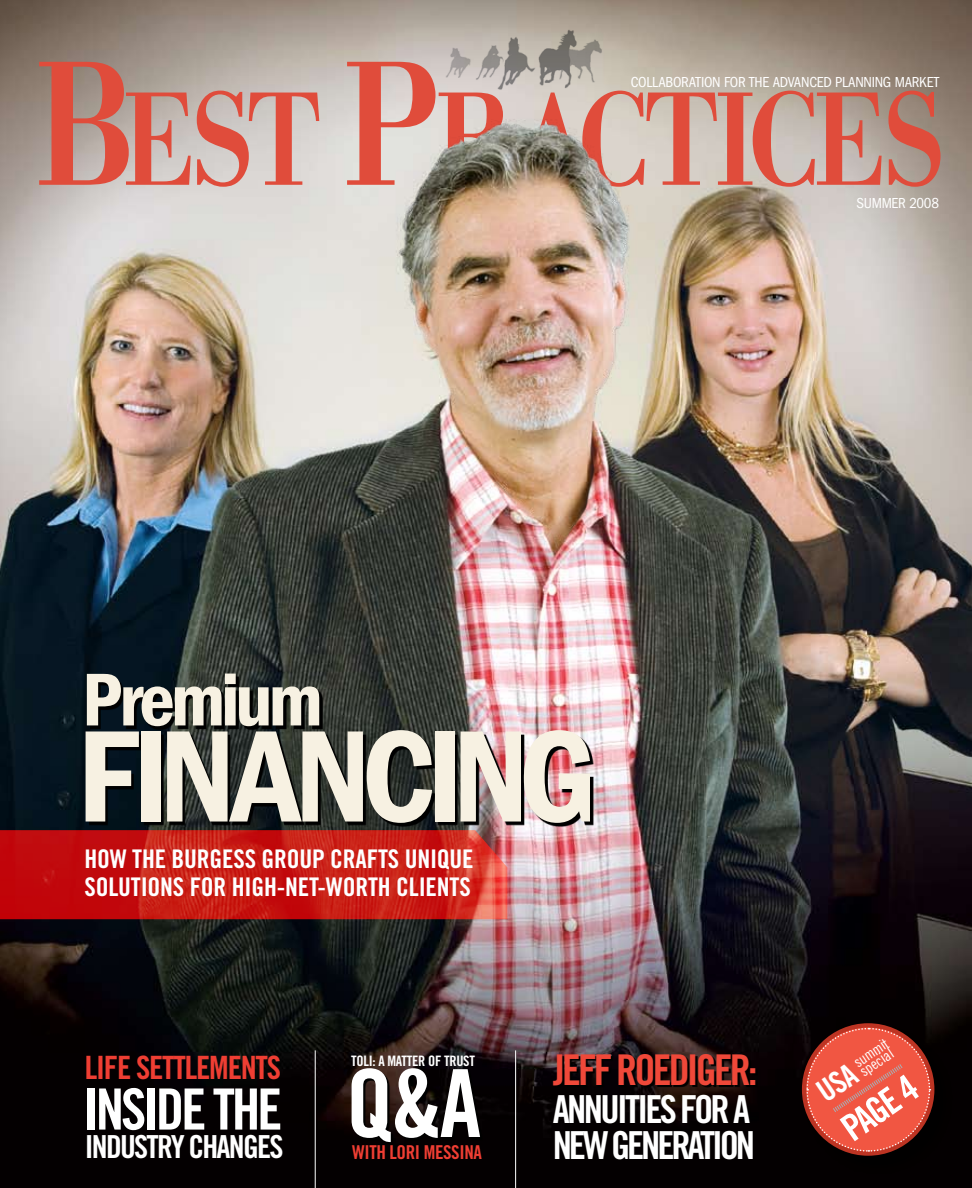
<style>
.page{position:relative;width:972px;height:1188px;background:#fff}
.page>*{position:absolute;margin:0;border:0;box-sizing:border-box;transform-origin:0 0}
.t1{font:600 condensed 135px "Franklin Gothic";letter-spacing:-.065em;color:#f7f1e2}
.t2{font:500 130.65px "Bodoni BE";letter-spacing:-.045em;color:#e04c3b;scale:.83 1}
.t3{font:93.9px "Trade Gothic Bold Cond Twenty";color:#fff}
.t4{font:600 condensed 77.4px "Franklin Gothic";color:#f7f1e2}
.t5{font:56.85px "Trade Gothic Bold Cond Twenty";color:#fff}
.t6{font:42.3px "Trade Gothic Bold Cond Twenty";letter-spacing:-.07em;color:#ef4839}
.t7{font:38.55px/36.6px "Trade Gothic Bold Cond Twenty";letter-spacing:-.08em;color:#fff}
.t8{font:36.75px "Trade Gothic Bold Cond Twenty";color:#fff}
.t9{font:32.1px "Trade Gothic Bold Cond Twenty";letter-spacing:-.035em;color:#ef3e33}
.t10{font:31.65px "Trade Gothic Bold Cond Twenty";color:#fff}
.t11{font:25.65px/27.8px "Trade Gothic Bold Cond Twenty";letter-spacing:-.005em;color:#fff}
.t12{font:19.05px "Trade Gothic Bold Cond Twenty";color:#ef3e33}
.t13{font:15.15px/10.8px "Trade Gothic Cond Eighteen";color:#fff}
.t14{font:condensed 15px "Franklin Gothic";letter-spacing:-.015em;color:#fff}
.t15{font:14.4px "Trade Gothic Bold Cond Twenty";letter-spacing:-.02em;color:#fff}
.s1{font-size:174.3px}
</style>
<div class="page">
<img style="left:0;top:0;width:972px;height:1188px">
<img style="left:432px;top:26px;width:184px;height:73px">
<svg style="left:0;top:830px;width:507px;height:89px;background:#c30f0f"></svg>
<svg style="left:90px;top:676px;width:328px;height:57px;background:#1b1f1e"></svg>
<img style="left:89px;top:733px;width:669px;height:177px">
<div style="left:804px;top:1025px;width:168px;height:156px;background:#000"></div>
<div style="left:354px;top:1070px;width:291px;height:118px;background:#000"></div>
<hr style="left:315px;top:1050px;width:1px;height:138px;background:#fff">
<hr style="left:515px;top:1050px;width:1px;height:138px;background:#fff">
<svg style="left:555px;top:1056px;width:251px;height:77px;fill:#040001"></svg>
<svg style="left:806px;top:1027px;width:125px;height:125px;background:#c94939"></svg>
<h2 class="t2" style="left:35px;top:65px;width:1098px"><span class="s1">B</span>EST <span class="s1">P</span>RACTICES</h2>
<p class="t14" style="left:631px;top:73px;width:310px">COLLABORATION FOR THE ADVANCED PLANNING MARKET</p>
<h3 class="t4" style="left:82px;top:656px;width:242px">Premium</h3>
<h1 class="t1" style="left:77px;top:700px;width:521px">FINANCING</h1>
<p class="t11" style="left:84px;top:845px;width:391px">HOW THE BURGESS GROUP CRAFTS UNIQUE<br>SOLUTIONS FOR HIGH-NET-WORTH CLIENTS</p>
<p class="t14" style="left:857px;top:194px;width:84px">SUMMER 2008</p>
<p class="t9" style="left:85px;top:1048px;width:196px">LIFE SETTLEMENTS</p>
<h3 class="t5" style="left:83px;top:1075px;width:35px">INSIDE</h3>
<h3 class="t5" style="left:213px;top:1075px;width:24px">THE</h3>
<p class="t10" style="left:85px;top:1127px;width:22px">INDUSTR</p>
<p class="t10" style="left:171px;top:1127px;width:46px">Y CHANGES</p>
<p class="t13" style="left:852px;top:1059px;width:42px;rotate:-34deg">summit special</p>
<p class="t15" style="left:351px;top:1052px;width:125px">TOLI: A MATTER OF TRUST</p>
<h3 class="t6" style="left:553px;top:1044px;width:206px">JEFF ROEDIGER:</h3>
<h3 class="t7" style="left:553px;top:1091px;width:204px">ANNUITIES FOR A<br>NEW GENERATION</h3>
<h3 class="t3" style="left:346px;top:1046px;width:137px">Q&amp;A</h3>
<h3 class="t8" style="left:833px;top:1114px;width:86px;rotate:-35deg">PAGE 4</h3>
<p class="t12" style="left:352px;top:1141px;width:46px">WITH LORI</p>
<p class="t12" style="left:424px;top:1141px;width:20px">MESSINA</p>
</div>
